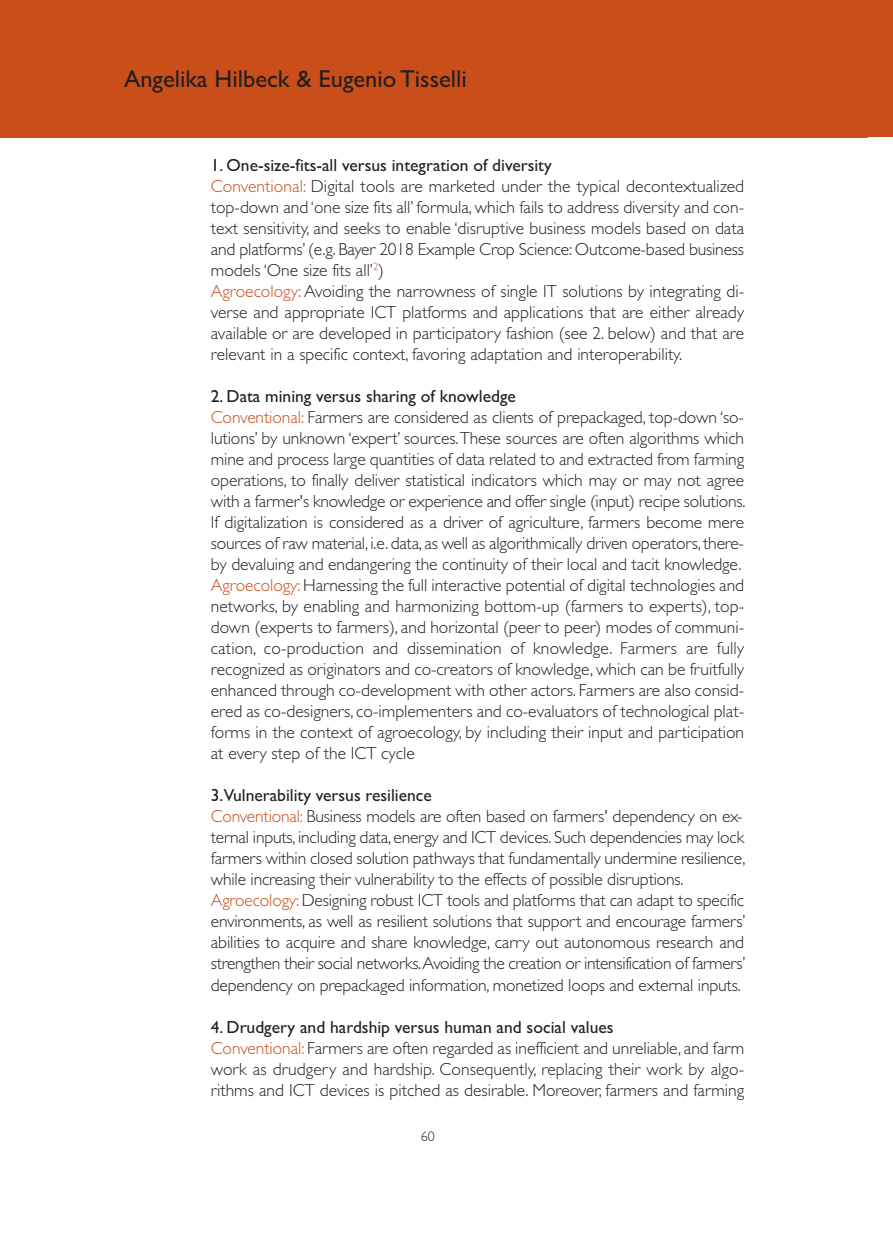
<style>
.page{position:relative;width:893px;height:1241px;background:#fff}
.page>*{position:absolute;margin:0;border:0;box-sizing:border-box;transform-origin:0 0}
.t1{font:24.5px "Gill Sans";color:#231f20}
.t2{font:300 17.5px/21px "Gill Sans";letter-spacing:-.005em;color:#231f20}
.t3{font:300 14px "Gill Sans";color:#231f20}
.s1{font-weight:400}
.s2{color:#c94e19}
</style>
<div class="page">
<div style="left:0;top:0;width:868px;height:138px;background:#c94e19"></div>
<div style="left:866px;top:0;width:27px;height:137px;background:#c94e19"></div>
<h1 class="t1" style="left:124px;top:64px;width:344px">Angelika Hilbeck &amp; Eugenio Tisselli</h1>
<p class="t2" style="left:211px;top:154px;width:535px"><span class="s1">1. One-size-fits-all versus integration of diversity<br></span><span class="s2">Conventional:</span> Digital tools are marketed under the typical decontextualized top-down and ‘one size fits all’ formula, which fails to address diversity and con&shy;text sensitivity, and seeks to enable ‘disruptive business models based on data and platforms’ (e.g. Bayer 2018 Example Crop Science: Outcome-based business models ‘One size fits all’<sup>2</sup>)<br><span class="s2">Agroecology:</span> Avoiding the narrowness of single IT solutions by integrating di&shy;verse and appropriate ICT platforms and applications that are either already available or are developed in participatory fashion (see 2. below) and that are relevant in a specific context, favoring adaptation and interoperability.</p>
<p class="t2" style="left:211px;top:385px;width:536px"><span class="s1">2. Data mining versus sharing of knowledge<br></span><span class="s2">Conventional:</span> Farmers are considered as clients of prepackaged, top-down ‘so&shy;lutions’ by unknown ‘expert’ sources.These sources are often algorithms which mine and process large quantities of data related to and extracted from farming operations, to finally deliver statistical indicators which may or may not agree with a farmer's knowledge or experience and offer single (input) recipe solutions.<br>If digitalization is considered as a driver of agriculture, farmers become mere sources of raw material, i.e. data, as well as algorithmically driven operators,there&shy;by devaluing and endangering the continuity of their local and tacit knowledge.<br><span class="s2">Agroecology:</span> Harnessing the full interactive potential of digital technologies and networks, by enabling and harmonizing bottom-up (farmers to experts), top&shy;down (experts to farmers), and horizontal (peer to peer) modes of communi&shy;cation, co-production and dissemination of knowledge. Farmers are fully recognized as originators and co-creators of knowledge, which can be fruitfully enhanced through co-development with other actors. Farmers are also consid&shy;ered as co-designers, co-implementers and co-evaluators of technological plat&shy;forms in the context of agroecology, by including their input and participation at every step of the ICT cycle</p>
<p class="t2" style="left:211px;top:784px;width:536px"><span class="s1">3.Vulnerability versus resilience<br></span><span class="s2">Conventional:</span> Business models are often based on farmers' dependency on ex&shy;ternal inputs, including data, energy and ICT devices. Such dependencies may lock farmers within closed solution pathways that fundamentally undermine resilience, while increasing their vulnerability to the effects of possible disruptions.<br><span class="s2">Agroecology:</span> Designing robust ICT tools and platforms that can adapt to specific environments, as well as resilient solutions that support and encourage farmers’ abilities to acquire and share knowledge, carry out autonomous research and strengthen their social networks.Avoiding the creation or intensification of farmers’ dependency on prepackaged information, monetized loops and external inputs.</p>
<p class="t2" style="left:211px;top:1015px;width:535px"><span class="s1">4. Drudgery and hardship versus human and social values<br></span><span class="s2">Conventional:</span> Farmers are often regarded as inefficient and unreliable, and farm work as drudgery and hardship. Consequently, replacing their work by algo&shy;rithms and ICT devices is pitched as desirable. Moreover, farmers and farming</p>
<p class="t3" style="left:421px;top:1127px;width:15px">60</p>
</div>
